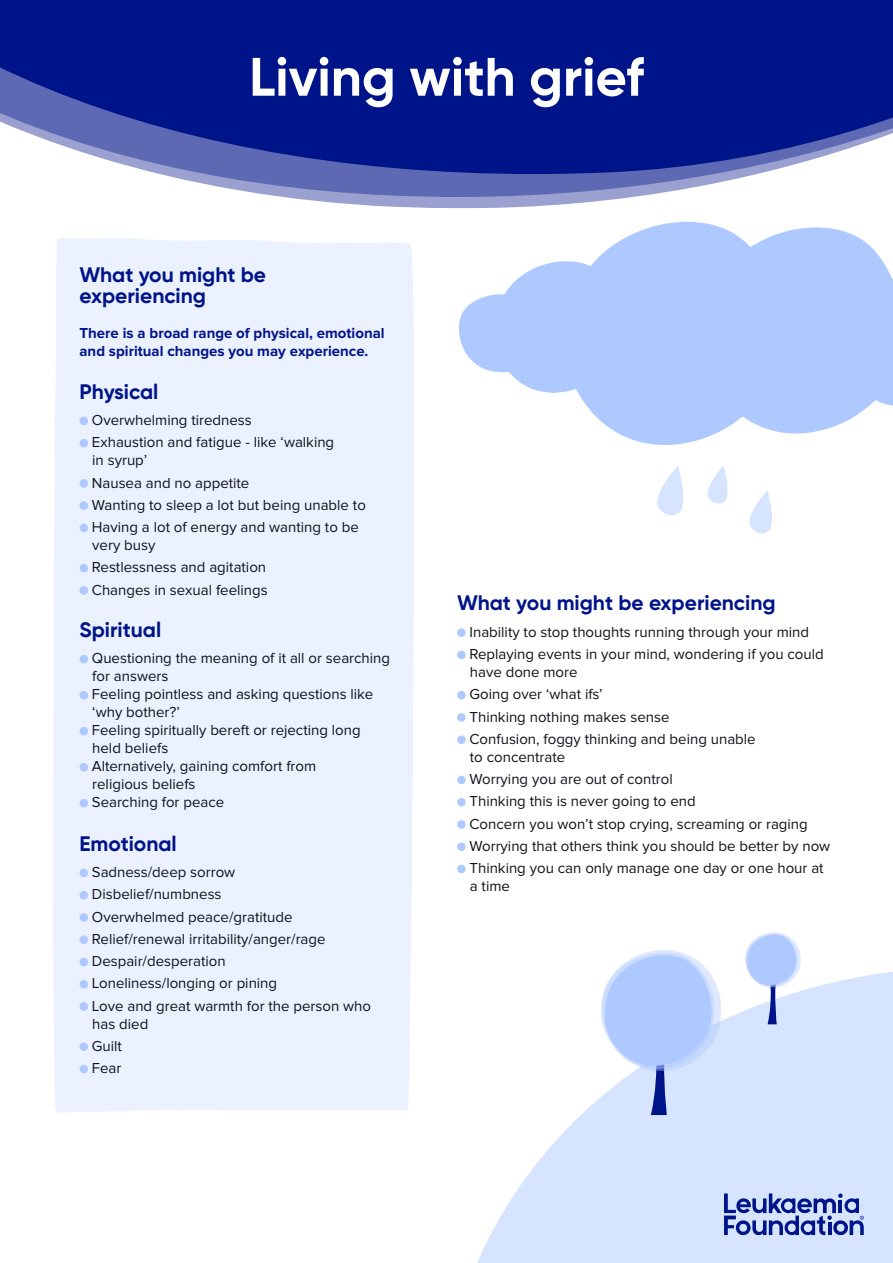
<style>
.page{position:relative;width:893px;height:1263px;background:#fff}
.page>*{position:absolute;margin:0;border:0;box-sizing:border-box;transform-origin:0 0}
.t1{font:700 54px "Gilroy";color:#fff}
.t2{font:700 21px/21px "Gilroy";color:#001489}
.t3{font:15px/22.2px "Proxima Nova";color:#0f1218}
.t4{font:700 15px/18px "Proxima Nova";color:#001489}
</style>
<div class="page">
<svg style="left:477px;top:956px;width:416px;height:307px;fill:#d6e4ff"></svg>
<svg style="left:0;top:0;width:893px;height:208px;fill:#001489"></svg>
<svg style="left:724px;top:1193px;width:140px;height:42px"></svg>
<div style="left:53px;top:238px;width:361px;height:875px;background:#ebf1ff"></div>
<svg style="left:79px;top:417px;width:11px;height:8px"></svg>
<svg style="left:79px;top:439px;width:11px;height:8px"></svg>
<svg style="left:79px;top:479px;width:11px;height:9px"></svg>
<svg style="left:79px;top:501px;width:11px;height:9px"></svg>
<svg style="left:79px;top:524px;width:11px;height:8px"></svg>
<svg style="left:79px;top:564px;width:11px;height:8px"></svg>
<svg style="left:79px;top:586px;width:11px;height:9px"></svg>
<svg style="left:79px;top:655px;width:11px;height:8px"></svg>
<svg style="left:79px;top:691px;width:11px;height:8px"></svg>
<svg style="left:79px;top:727px;width:11px;height:8px"></svg>
<svg style="left:79px;top:763px;width:11px;height:8px"></svg>
<svg style="left:79px;top:799px;width:11px;height:8px"></svg>
<svg style="left:79px;top:869px;width:11px;height:8px"></svg>
<svg style="left:79px;top:891px;width:11px;height:8px"></svg>
<svg style="left:79px;top:913px;width:11px;height:9px"></svg>
<svg style="left:79px;top:935px;width:11px;height:9px"></svg>
<svg style="left:79px;top:958px;width:11px;height:8px"></svg>
<svg style="left:79px;top:980px;width:11px;height:8px"></svg>
<svg style="left:79px;top:1002px;width:11px;height:9px"></svg>
<svg style="left:79px;top:1042px;width:11px;height:9px"></svg>
<svg style="left:79px;top:1065px;width:11px;height:8px"></svg>
<svg style="left:457px;top:628px;width:9px;height:9px"></svg>
<svg style="left:457px;top:651px;width:9px;height:8px"></svg>
<svg style="left:457px;top:691px;width:9px;height:8px"></svg>
<svg style="left:457px;top:713px;width:9px;height:9px"></svg>
<svg style="left:457px;top:735px;width:9px;height:9px"></svg>
<svg style="left:457px;top:776px;width:9px;height:8px"></svg>
<svg style="left:457px;top:798px;width:9px;height:8px"></svg>
<svg style="left:457px;top:820px;width:9px;height:9px"></svg>
<svg style="left:457px;top:842px;width:9px;height:9px"></svg>
<svg style="left:457px;top:865px;width:9px;height:8px"></svg>
<svg style="left:767px;top:987px;width:11px;height:37px"></svg>
<svg style="left:651px;top:1071px;width:18px;height:44px"></svg>
<svg style="left:657px;top:466px;width:26px;height:50px"></svg>
<svg style="left:749px;top:491px;width:23px;height:43px"></svg>
<svg style="left:707px;top:466px;width:21px;height:38px"></svg>
<img style="left:600px;top:950px;width:122px;height:121px">
<img style="left:745px;top:933px;width:55px;height:54px">
<svg style="left:459px;top:221px;width:434px;height:224px;fill:#adc9ff"></svg>
<h1 class="t1" style="left:249px;top:43px;width:396px">Living with grief</h1>
<h2 class="t2" style="left:80px;top:264px;width:188px">What you might be experiencing</h2>
<p class="t4" style="left:80px;top:325px;width:307px">There is a broad range of physical, emotional and spiritual changes you may experience.</p>
<h2 class="t2" style="left:80px;top:381px;width:80px">Physical</h2>
<p class="t3" style="left:92px;top:409px;width:244px">Overwhelming tiredness<br>Exhaustion and fatigue - like ‘walking</p>
<p class="t3" style="left:92px;top:449px;width:276px">in syrup’<br>Nausea and no appetite<br>Wanting to sleep a lot but being unable to<br>Having a lot of energy and wanting to be</p>
<p class="t3" style="left:92px;top:534px;width:177px">very busy<br>Restlessness and agitation<br>Changes in sexual feelings</p>
<h2 class="t2" style="left:80px;top:619px;width:83px">Spiritual</h2>
<p class="t3" style="left:92px;top:650px;width:300px;line-height:18px">Questioning the meaning of it all or searching for answers<br>Feeling pointless and asking questions like ‘why bother?’<br>Feeling spiritually bereft or rejecting long held beliefs<br>Alternatively, gaining comfort from<br>religious beliefs<br>Searching for peace</p>
<h2 class="t2" style="left:80px;top:833px;width:99px">Emotional</h2>
<p class="t3" style="left:92px;top:861px;width:281px">Sadness/deep sorrow<br>Disbelief/numbness<br>Overwhelmed peace/gratitude<br>Relief/renewal irritability/anger/rage<br>Despair/desperation<br>Loneliness/longing or pining<br>Love and great warmth for the person who</p>
<p class="t3" style="left:92px;top:1013px;width:58px">has died<br>Guilt<br>Fear</p>
<h2 class="t2" style="left:457px;top:592px;width:320px">What you might be experiencing</h2>
<p class="t3" style="left:469px;top:621px;width:356px">Inability to stop thoughts running through your mind<br>Replaying events in your mind, wondering if you could</p>
<p class="t3" style="left:469px;top:661px;width:288px">have done more<br>Going over ‘what ifs’<br>Thinking nothing makes sense<br>Confusion, foggy thinking and being unable</p>
<p class="t3" style="left:469px;top:746px;width:362px">to concentrate<br>Worrying you are out of control<br>Thinking this is never going to end<br>Concern you won’t stop crying, screaming or raging Worrying that others think you should be better by now Thinking you can only manage one day or one hour at</p>
<p class="t3" style="left:470px;top:875px;width:42px">a time</p>
</div>
